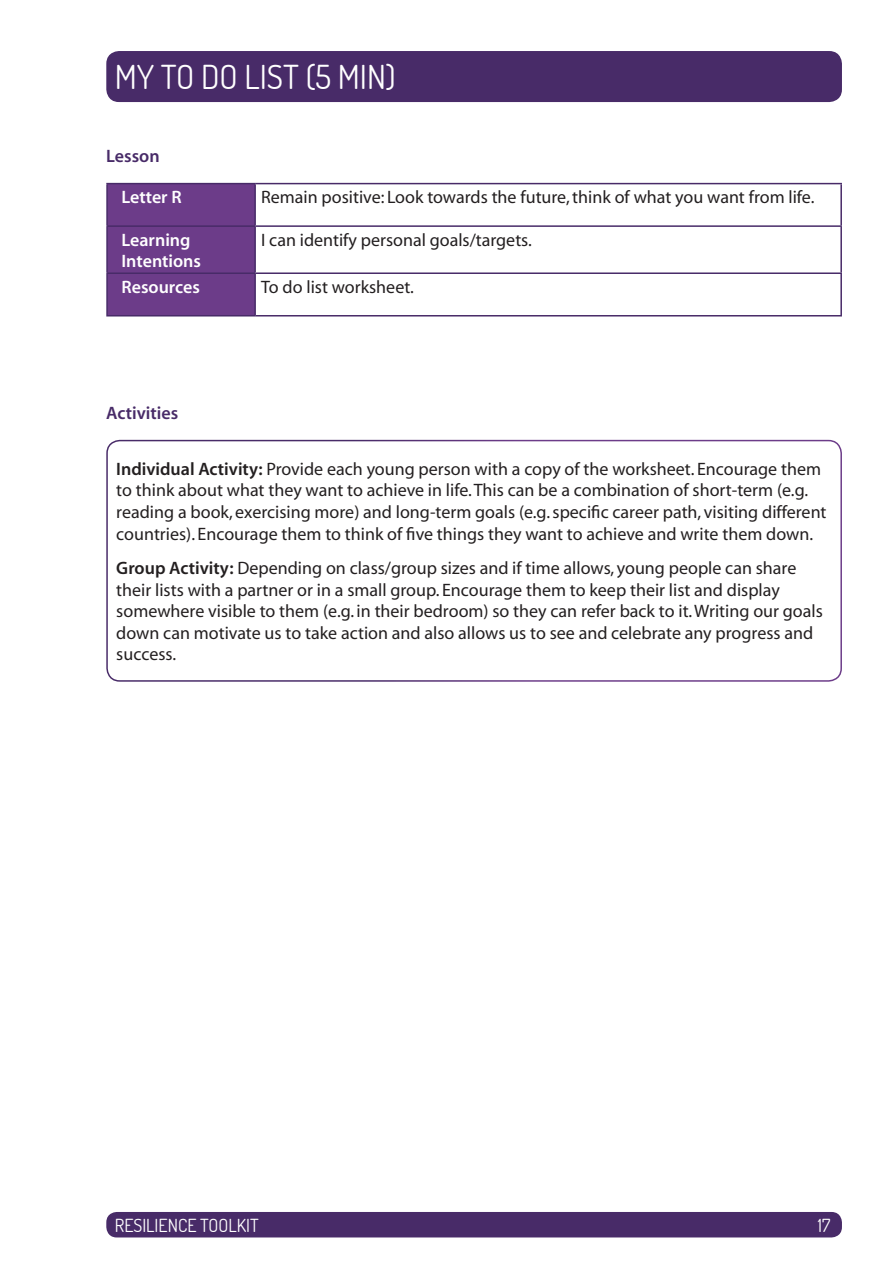
<style>
.page{position:relative;width:893px;height:1263px;background:#fff}
.page>*{position:absolute;margin:0;border:0;box-sizing:border-box;transform-origin:0 0}
.t1{font:33px "Dosis";color:#fff}
.t2{font:18px/21.6px "Myriad";color:#231f20}
.t3{font:600 18px/21.6px "Myriad";color:#fff}
.t4{font:18px "Dosis";color:#fff}
.t5{font:600 18px "Myriad";color:#482b68}
.s1{font-weight:600}
</style>
<div class="page">
<div style="left:106px;top:1212px;width:736px;height:25px;background:#482b68;border-radius:10px"></div>
<div style="left:106px;top:51px;width:736px;height:51px;background:#482b68;border-radius:13px"></div>
<div style="left:108px;top:184px;width:146px;height:131px;background:#6c3c89"></div>
<hr style="left:106px;top:183px;width:149px;height:1px;background:#482b68">
<hr style="left:106px;top:184px;width:2px;height:41px;background:#482b68">
<hr style="left:255px;top:183px;width:587px;height:1px;background:#482b68">
<hr style="left:254px;top:184px;width:2px;height:41px;background:#482b68">
<hr style="left:840px;top:184px;width:2px;height:41px;background:#482b68">
<hr style="left:106px;top:225px;width:149px;height:2px;background:#482b68">
<hr style="left:106px;top:227px;width:2px;height:45px;background:#482b68">
<hr style="left:255px;top:225px;width:587px;height:2px;background:#482b68">
<hr style="left:254px;top:227px;width:2px;height:45px;background:#482b68">
<hr style="left:840px;top:227px;width:2px;height:45px;background:#482b68">
<hr style="left:106px;top:272px;width:149px;height:2px;background:#482b68">
<hr style="left:106px;top:274px;width:2px;height:41px;background:#482b68">
<hr style="left:255px;top:272px;width:587px;height:2px;background:#482b68">
<hr style="left:254px;top:274px;width:2px;height:41px;background:#482b68">
<hr style="left:840px;top:274px;width:2px;height:41px;background:#482b68">
<hr style="left:106px;top:315px;width:149px;height:1px;background:#482b68">
<hr style="left:255px;top:315px;width:587px;height:1px;background:#482b68">
<div style="left:106px;top:440px;width:736px;height:242px;border:2px solid #fff;border-radius:13px"></div>
<h1 class="t1" style="left:115px;top:56px;width:282px">MY TO DO LIST (5 MIN)</h1>
<p class="t5" style="left:106px;top:147px;width:55px">Lesson</p>
<p class="t3" style="left:122px;top:187px;width:62px">Letter R</p>
<p class="t2" style="left:261px;top:187px;width:555px">Remain positive: Look towards the future, think of what you want from life.</p>
<p class="t3" style="left:122px;top:229px;width:81px">Learning<br>Intentions</p>
<p class="t2" style="left:261px;top:230px;width:272px">I can identify personal goals/targets.</p>
<p class="t3" style="left:122px;top:277px;width:80px">Resources</p>
<p class="t2" style="left:261px;top:277px;width:154px">To do list worksheet.</p>
<p class="t5" style="left:106px;top:404px;width:73px">Activities</p>
<p class="t2" style="left:116px;top:459px;width:712px"><span class="s1">Individual Activity:</span> Provide each young person with a copy of the worksheet. Encourage them to think about what they want to achieve in life. This can be a combination of short-term (e.g. reading a book, exercising more) and long-term goals (e.g. specific career path, visiting different countries). Encourage them to think of five things they want to achieve and write them down.</p>
<p class="t2" style="left:116px;top:558px;width:708px"><span class="s1">Group Activity:</span> Depending on class/group sizes and if time allows, young people can share their lists with a partner or in a small group. Encourage them to keep their list and display somewhere visible to them (e.g. in their bedroom) so they can refer back to it. Writing our goals down can motivate us to take action and also allows us to see and celebrate any progress and success.</p>
<p class="t4" style="left:115px;top:1213px;width:145px">RESILIENCE TOOLKIT</p>
<p class="t4" style="left:818px;top:1213px;width:14px">17</p>
</div>
